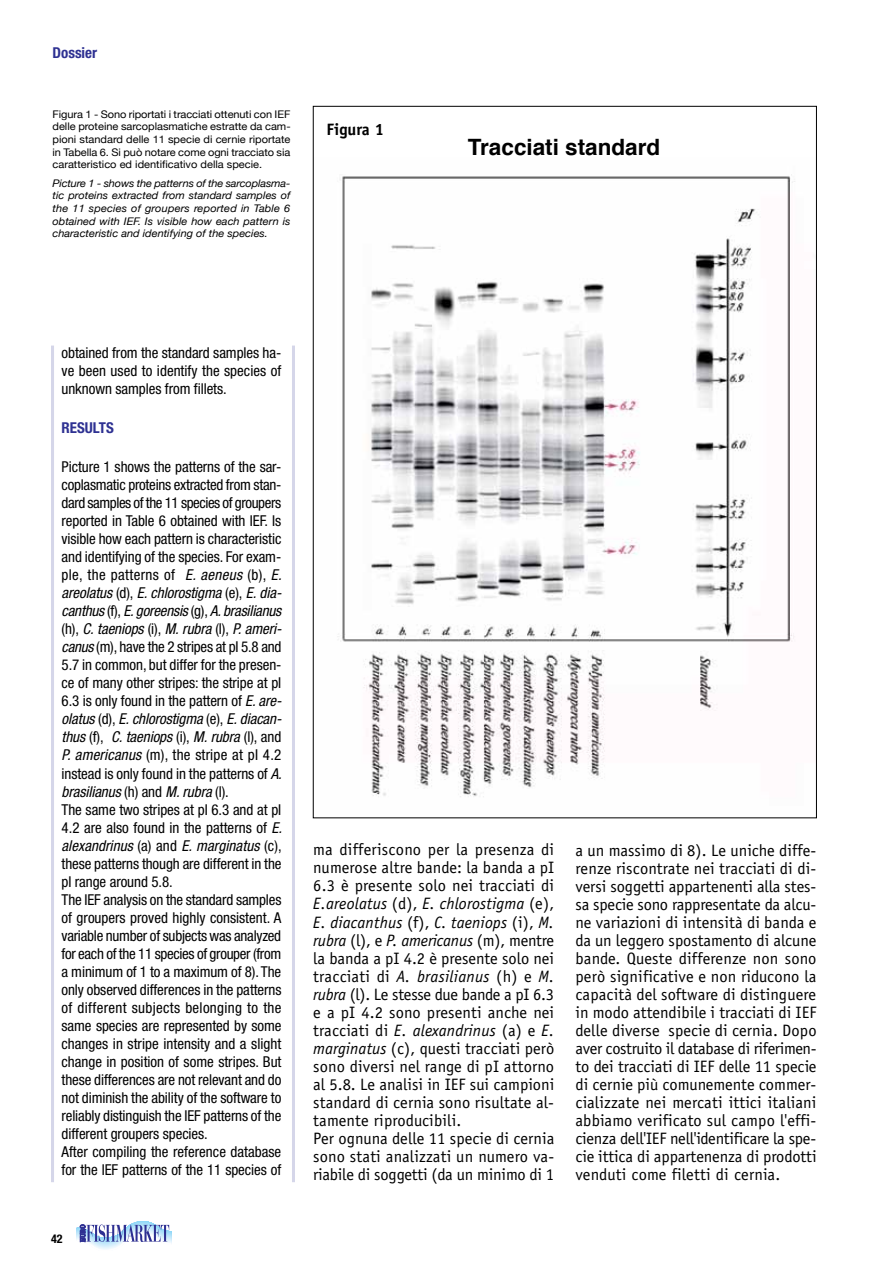
<style>
.page{position:relative;width:893px;height:1263px;background:#fff}
.page>*{position:absolute;margin:0;border:0;box-sizing:border-box;transform-origin:0 0}
.t1{font:700 22.5px "Helvetica";color:#000}
.t2{font:16.5px/18px "Officina Sans";letter-spacing:.005em;color:#000}
.t3{font:700 16.5px "Officina Sans";color:#000}
.t4{font:condensed 15px/18px "Helvetica Neue";letter-spacing:-.005em;color:#000;text-align:justify}
.t5{font:700 condensed 15px "Helvetica Neue";color:#2e3192}
.t6{font:700 condensed 12px "Helvetica Neue";color:#000}
.t7{font:10.5px/12.6px "Helvetica Neue";color:#000;text-align:justify;scale:1.05 1}
.t8{font:italic 10.5px/12.6px "Helvetica Neue";color:#000;text-align:justify;scale:1.05 1}
.s1{font-style:italic}
</style>
<div class="page">
<svg style="left:77px;top:1221px;width:94px;height:29px"></svg>
<img style="left:337px;top:174px;width:458px;height:623px">
<hr style="left:292px;top:346px;width:3px;height:836px;background:#d5d6e9">
<hr style="left:51px;top:346px;width:3px;height:836px;background:#d5d6e9">
<p class="t5" style="left:53px;top:44px;width:46px">Dossier</p>
<p class="t7" style="left:53px;top:108px;width:228px">Figura 1 - Sono riportati i tracciati ottenuti con IEF delle proteine sarcoplasmatiche estratte da cam&shy;pioni standard delle 11 specie di cernie riportate in Tabella 6. Si può notare come ogni tracciato sia caratteristico ed identificativo della specie.</p>
<p class="t8" style="left:53px;top:177px;width:228px">Picture 1 - shows the patterns of the sarcoplasma&shy;tic proteins extracted from standard samples of the 11 species of groupers reported in Table 6 obtained with IEF. Is visible how each pattern is characteristic and identifying of the species.</p>
<p class="t3" style="left:326px;top:119px;width:59px">Figura 1</p>
<h1 class="t1" style="left:468px;top:129px;width:194px">Tracciati standard</h1>
<p class="t4" style="left:62px;top:344px;width:221px">obtained from the standard samples ha&shy;ve been used to identify the species of unknown samples from fillets.</p>
<p class="t5" style="left:62px;top:419px;width:54px">RESULTS</p>
<p class="t4" style="left:62px;top:458px;width:222px;text-align:left">Picture 1 shows the patterns of the sar&shy;coplasmatic proteins extracted from stan&shy;dard samples of the 11 species of groupers reported in Table 6 obtained with IEF. Is visible how each pattern is characteristic and identifying of the species. For exam&shy;ple, the patterns of <span class="s1">E. aeneus</span> (b), <span class="s1">E. areolatus</span> (d), <span class="s1">E. chlorostigma</span> (e), <span class="s1">E. dia&shy;canthus</span> (f), <span class="s1">E. goreensis</span> (g), <span class="s1">A. brasilianus </span>(h), <span class="s1">C. taeniops</span> (i), <span class="s1">M. rubra</span> (l), <span class="s1">P. ameri&shy;canus</span> (m), have the 2 stripes at pI 5.8 and 5.7 in common, but differ for the presen&shy;ce of many other stripes: the stripe at pI 6.3 is only found in the pattern of <span class="s1">E. are&shy;olatus</span> (d), <span class="s1">E. chlorostigma</span> (e), <span class="s1">E. diacan&shy;thus</span> (f), <span class="s1">C. taeniops</span> (i), <span class="s1">M. rubra</span> (l), and <span class="s1">P. americanus</span> (m), the stripe at pI 4.2 instead is only found in the patterns of <span class="s1">A. brasilianus</span> (h) and <span class="s1">M. rubra</span> (l).<br>The same two stripes at pI 6.3 and at pI 4.2 are also found in the patterns of <span class="s1">E. alexandrinus</span> (a) and <span class="s1">E. marginatus</span> (c), these patterns though are different in the pI range around 5.8.<br>The IEF analysis on the standard samples of groupers proved highly consistent. A variable number of subjects was analyzed for each of the 11 species of grouper (from a minimum of 1 to a maximum of 8). The only observed differences in the patterns of different subjects belonging to the same species are represented by some changes in stripe intensity and a slight change in position of some stripes. But these differences are not relevant and do not diminish the ability of the software to reliably distinguish the IEF patterns of the different groupers species.<br>After compiling the reference database for the IEF patterns of the 11 species of</p>
<p class="t6" style="left:51px;top:1231px;width:13px">42</p>
<p class="t2" style="left:313px;top:841px;width:243px">ma differiscono per la presenza di numerose altre bande: la banda a pI 6.3 è presente solo nei tracciati di <span class="s1">E.areolatus</span> (d), <span class="s1">E. chlorostigma</span> (e), <span class="s1">E. diacanthus</span> (f), <span class="s1">C. taeniops</span> (i), <span class="s1">M. rubra</span> (l), e <span class="s1">P. americanus</span> (m), mentre la banda a pI 4.2 è presente solo nei tracciati di <span class="s1">A. brasilianus</span> (h) e <span class="s1">M. rubra</span> (l). Le stesse due bande a pI 6.3 e a pI 4.2 sono presenti anche nei tracciati di <span class="s1">E. alexandrinus</span> (a) e <span class="s1">E. marginatus</span> (c), questi tracciati però sono diversi nel range di pI attorno al 5.8. Le analisi in IEF sui campioni standard di cernia sono risultate al&shy;tamente riproducibili.<br>Per ognuna delle 11 specie di cernia sono stati analizzati un numero va&shy;riabile di soggetti (da un minimo di 1</p>
<p class="t2" style="left:575px;top:841px;width:243px;text-align:justify">a un massimo di 8). Le uniche diffe&shy;renze riscontrate nei tracciati di di&shy;versi soggetti appartenenti alla stes&shy;sa specie sono rappresentate da alcu&shy;ne variazioni di intensità di banda e da un leggero spostamento di alcune bande. Queste differenze non sono però significative e non riducono la capacità del software di distinguere in modo attendibile i tracciati di IEF delle diverse specie di cernia. Dopo aver costruito il database di riferimen&shy;to dei tracciati di IEF delle 11 specie di cernie più comunemente commer&shy;cializzate nei mercati ittici italiani abbiamo verificato sul campo l'effi&shy;cienza dell'IEF nell'identificare la spe&shy;cie ittica di appartenenza di prodotti venduti come filetti di cernia.</p>
</div>
